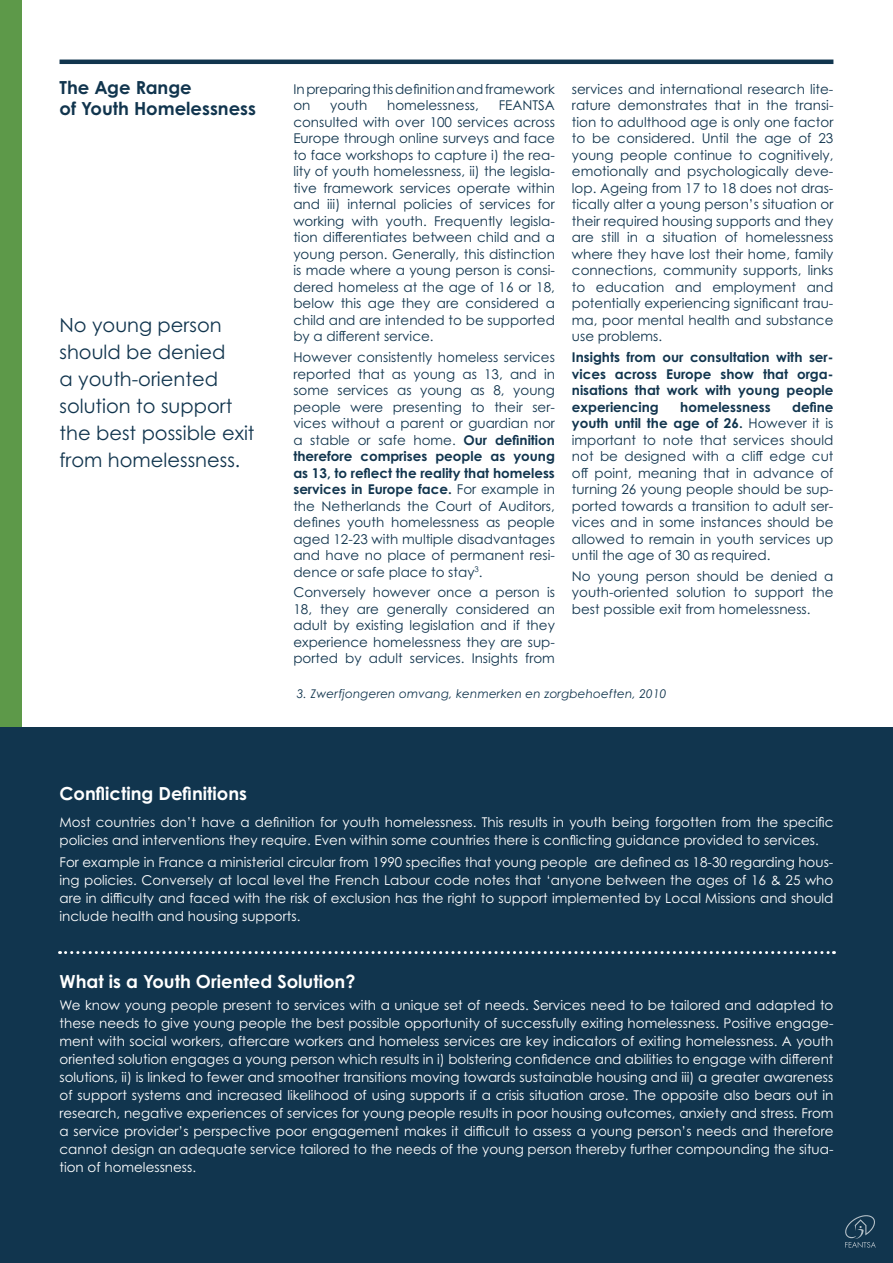
<style>
.page{position:relative;width:893px;height:1263px;background:#fff}
.page>*{position:absolute;margin:0;border:0;box-sizing:border-box;transform-origin:0 0}
.t1{font:19.5px/27px "Century Gothic Pro";color:#11354e}
.t2{font:700 18px "Century Gothic Pro";color:#fff}
.t3{font:700 18px/21px "Century Gothic Pro";color:#11354e}
.t4{font:13.5px/16.5px "Century Gothic Pro";color:#11354e;text-align:justify}
.t5{font:13.5px/18px "Century Gothic Pro";color:#fff;text-align:justify}
.t6{font:700 13.5px/16.5px "Century Gothic Pro";color:#11354e;text-align:justify}
.t7{font:italic 12px "Century Gothic Pro";letter-spacing:.01em;color:#11354e}
.s1{font-weight:700}
</style>
<div class="page">
<div style="left:0;top:0;width:21px;height:1263px;background:#5d9949"></div>
<hr style="left:60px;top:60px;width:773px;height:4px;background:#11354e">
<div style="left:0;top:727px;width:893px;height:536px;background:#11354e"></div>
<svg style="left:845px;top:1215px;width:31px;height:33px"></svg>
<svg style="left:60px;top:951px;width:774px;height:3px"></svg>
<h2 class="t3" style="left:60px;top:76px;width:198px">The Age Range<br>of Youth Homelessness</h2>
<h1 class="t1" style="left:60px;top:311px;width:197px">No young person should be denied<br>a youth-oriented solution to support the best possible exit from homelessness.</h1>
<p class="t4" style="left:293px;top:81px;width:263px">In preparing this definition and framework on</p>
<p class="t4" style="left:293px;top:97px;width:263px;text-indent:205px">FEANTSA consulted with over 100 services across Europe through online surveys and face to face workshops to capture i) the rea&shy;lity of youth homelessness, ii) the legisla&shy;tive framework services operate within and iii) internal policies of services for working with youth. Frequently legisla&shy;tion differentiates between child and a young person. Generally, this distinction is made where a young person is consi&shy;dered homeless at the age of 16 or 18, below this age they are considered a child and are intended to be supported by a different service.</p>
<p class="t4" style="left:293px;top:349px;width:263px">However consistently homeless services reported that as young as 13, and in some services as young as 8, young people were presenting to their ser&shy;vices without a parent or guardian nor a stable or safe home. <span class="s1">Our definition therefore comprises people as young as 13, to reflect the reality that homeless services in Europe face.</span> For example in the Netherlands the Court of Auditors, defines youth homelessness as people aged 12-23 with multiple disadvantages and have no place of permanent resi&shy;dence or safe place to stay<sup>3</sup>.</p>
<p class="t4" style="left:293px;top:584px;width:263px">Conversely however once a person is 18, they are generally considered an adult by existing legislation and if they experience homelessness they are sup&shy;ported by adult services. Insights from</p>
<p class="t4" style="left:330px;top:97px;width:39px">youth</p>
<p class="t4" style="left:387px;top:97px;width:93px">homelessness,</p>
<p class="t4" style="left:572px;top:81px;width:263px">services and international research lite&shy;rature demonstrates that in the transi&shy;tion to adulthood age is only one factor to be considered. Until the age of 23 young people continue to cognitively, emotionally and psychologically deve&shy;lop. Ageing from 17 to 18 does not dras&shy;tically alter a young person’s situation or their required housing supports and they are still in a situation of homelessness where they have lost their home, family connections, community supports, links to education and employment and potentially experiencing significant trau&shy;ma, poor mental health and substance use problems.</p>
<p class="t6" style="left:572px;top:349px;width:263px">Insights from our consultation with ser&shy;vices across Europe show that orga&shy;nisations that work with young people experiencing</p>
<p class="t4" style="left:572px;top:398px;width:263px;text-indent:220px"><span class="s1">define youth until the age of 26.</span> However it is important to note that services should not be designed with a cliff edge cut off point, meaning that in advance of turning 26 young people should be sup&shy;ported towards a transition to adult ser&shy;vices and in some instances should be allowed to remain in youth services up until the age of 30 as required.</p>
<p class="t4" style="left:572px;top:568px;width:263px">No young person should be denied a youth-oriented solution to support the best possible exit from homelessness.</p>
<p class="t6" style="left:680px;top:398px;width:92px">homelessness</p>
<p class="t7" style="left:297px;top:686px;width:371px">3. Zwerfjongeren omvang, kenmerken en zorgbehoeften, 2010</p>
<h2 class="t2" style="left:60px;top:782px;width:189px">Conflicting Definitions</h2>
<p class="t5" style="left:60px;top:813px;width:775px">Most countries don’t have a definition for youth homelessness. This results in youth being forgotten from the specific policies and interventions they require. Even within some countries there is conflicting guidance provided to services.</p>
<p class="t5" style="left:60px;top:853px;width:775px">For example in France a ministerial circular from 1990 specifies that young people are defined as 18-30 regarding hous&shy;ing policies. Conversely at local level the French Labour code notes that ‘anyone between the ages of 16 &amp; 25 who are in difficulty and faced with the risk of exclusion has the right to support implemented by Local Missions and should include health and housing supports.</p>
<h2 class="t2" style="left:60px;top:970px;width:297px">What is a Youth Oriented Solution?</h2>
<p class="t5" style="left:60px;top:996px;width:775px">We know young people present to services with a unique set of needs. Services need to be tailored and adapted to these needs to give young people the best possible opportunity of successfully exiting homelessness. Positive engage&shy;ment with social workers, aftercare workers and homeless services are key indicators of exiting homelessness. A youth oriented solution engages a young person which results in i) bolstering confidence and abilities to engage with different solutions, ii) is linked to fewer and smoother transitions moving towards sustainable housing and iii) a greater awareness of support systems and increased likelihood of using supports if a crisis situation arose. The opposite also bears out in research, negative experiences of services for young people results in poor housing outcomes, anxiety and stress. From a service provider’s perspective poor engagement makes it difficult to assess a young person’s needs and therefore cannot design an adequate service tailored to the needs of the young person thereby further compounding the situa&shy;tion of homelessness.</p>
</div>
